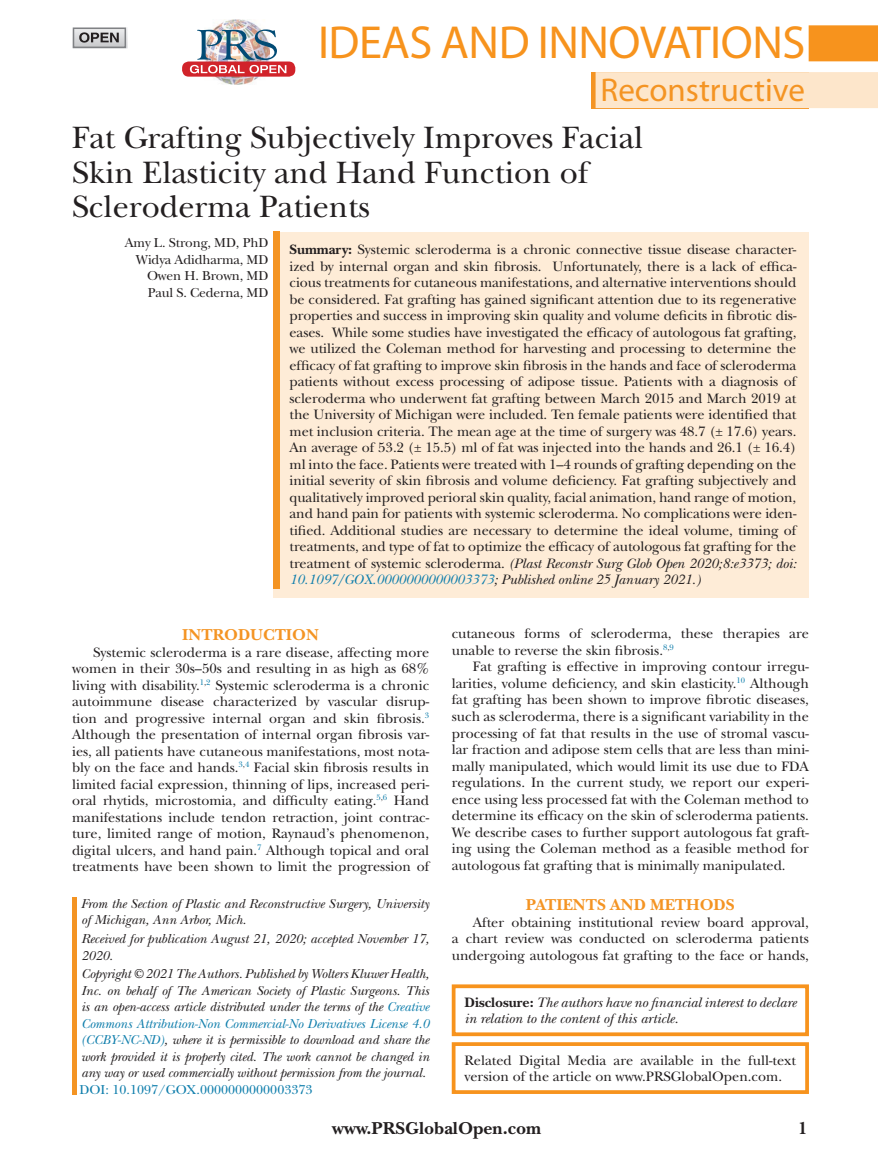
<style>
.page{position:relative;width:878px;height:1175px;background:#fff}
.page>*{position:absolute;margin:0;border:0;box-sizing:border-box;transform-origin:0 0}
.t1{font:46.5px "Myriad Pro";letter-spacing:-.01em;color:#f7931d}
.t2{font:33px "Myriad Pro";color:#f49423}
.t3{font:32.25px/34.5px "New Baskerville Std";color:#231f20}
.t4{font:700 18px "New Baskerville Std";color:#231f20}
.t5{font:700 16.5px "New Baskerville Std";color:#f49423}
.t6{font:14.25px/16.5px "New Baskerville Std";color:#231f20;text-align:justify}
.t7{font:italic 14.25px/16.5px "New Baskerville Std";color:#231f20}
.t8{font:italic 13.5px/16.5px "New Baskerville Std";color:#231f20}
.t9{font:13.5px/16.5px "New Baskerville Std";letter-spacing:-.01em;color:#231f20;text-align:right}
.t10{font:13.5px "New Baskerville Std";color:#0f7eac}
.s1{font-weight:700}
.s2{font-style:italic}
.s3{font-style:italic;color:#0f7eac}
.s4{color:#0f7eac}
.s5{font-weight:700;font-style:normal}
</style>
<div class="page">
<img style="left:72px;top:27px;width:55px;height:22px">
<div style="left:73px;top:28px;width:53px;height:20px;border:2px solid #808285"></div>
<svg style="left:79px;top:32px;width:40px;height:11px"></svg>
<div style="left:452px;top:1042px;width:356px;height:52px;border:4px solid #f7931d"></div>
<div style="left:452px;top:984px;width:356px;height:52px;border:4px solid #f7931d"></div>
<div style="left:595px;top:72px;width:283px;height:36px;background:#fde6cb"></div>
<hr style="left:72px;top:897px;width:4px;height:33px;background:#f49423">
<hr style="left:72px;top:930px;width:4px;height:35px;background:#f49423">
<hr style="left:72px;top:965px;width:4px;height:118px;background:#f49423">
<hr style="left:72px;top:1081px;width:4px;height:13px;background:#f49423">
<div style="left:274px;top:232px;width:534px;height:365px;background:#feecd7"></div>
<div style="left:274px;top:232px;width:6px;height:357px;background:#f49423"></div>
<div style="left:808px;top:25px;width:70px;height:36px;background:#f7931d"></div>
<img style="left:213px;top:20px;width:48px;height:64px">
<svg style="left:182px;top:61px;width:113px;height:16px"></svg>
<img style="left:190px;top:29px;width:96px;height:44px">
<h1 class="t1" style="left:318px;top:14px;width:489px">IDEAS AND INNOVATIONS</h1>
<h2 class="t2" style="left:600px;top:69px;width:206px">RECONSTRUCTIVE</h2>
<h3 class="t3" style="left:72px;top:121px;width:572px">Fat Grafting Subjectively Improves Facial<br>Skin Elasticity and Hand Function of<br>Scleroderma Patients</h3>
<p class="t9" style="left:125px;top:235px;width:145px">Amy L. Strong, MD, PhD<br>Widya Adidharma, MD<br>Owen H. Brown, MD<br>Paul S. Cederna, MD</p>
<p class="t6" style="left:289px;top:241px;width:508px"><span class="s1">Summary:</span> Systemic scleroderma is a chronic connective tissue disease character&shy;ized by internal organ and skin fibrosis. Unfortunately, there is a lack of effica&shy;cious treatments for cutaneous manifestations, and alternative interventions should be considered. Fat grafting has gained significant attention due to its regenerative properties and success in improving skin quality and volume deficits in fibrotic dis&shy;eases. While some studies have investigated the efficacy of autologous fat grafting, we utilized the Coleman method for harvesting and processing to determine the efficacy of fat grafting to improve skin fibrosis in the hands and face of scleroderma patients without excess processing of adipose tissue. Patients with a diagnosis of scleroderma who underwent fat grafting between March 2015 and March 2019 at the University of Michigan were included. Ten female patients were identified that met inclusion criteria. The mean age at the time of surgery was 48.7 (± 17.6) years.<br>An average of 53.2 (± 15.5) ml of fat was injected into the hands and 26.1 (± 16.4) ml into the face. Patients were treated with 1–4 rounds of grafting depending on the initial severity of skin fibrosis and volume deficiency. Fat grafting subjectively and qualitatively improved perioral skin quality, facial animation, hand range of motion, and hand pain for patients with systemic scleroderma. No complications were iden&shy;tified. Additional studies are necessary to determine the ideal volume, timing of treatments, and type of fat to optimize the efficacy of autologous fat grafting for the treatment of systemic scleroderma. <span class="s2">(Plast Reconstr Surg Glob Open 2020;8:e3373; doi:<br></span><span class="s3">10.1097/GOX.0000000000003373</span><span class="s2">; Published online 25 January 2021.)</span></p>
<p class="t5" style="left:182px;top:625px;width:138px">INTRODUCTION</p>
<p class="t6" style="left:72px;top:643px;width:359px;text-indent:21px">Systemic scleroderma is a rare disease, affecting more women in their 30s–50s and resulting in as high as 68% living with disability.<sup>1</sup><sup>,</sup><sup>2</sup> Systemic scleroderma is a chronic autoimmune disease characterized by vascular disrup&shy;tion and progressive internal organ and skin fibrosis.<sup>3<br></sup>Although the presentation of internal organ fibrosis var&shy;ies, all patients have cutaneous manifestations, most nota&shy;bly on the face and hands.<sup>3</sup><sup>,</sup><sup>4</sup> Facial skin fibrosis results in limited facial expression, thinning of lips, increased peri&shy;oral rhytids, microstomia, and difficulty eating.<sup>5</sup><sup>,</sup><sup>6</sup> Hand manifestations include tendon retraction, joint contrac&shy;ture, limited range of motion, Raynaud’s phenomenon, digital ulcers, and hand pain.<sup>7</sup> Although topical and oral treatments have been shown to limit the progression of</p>
<p class="t8" style="left:81px;top:895px;width:350px">From the Section of Plastic and Reconstructive Surgery, University of Michigan, Ann Arbor, Mich.</p>
<p class="t8" style="left:81px;top:930px;width:350px">Received for publication August 21, 2020; accepted November 17,<br>2020.</p>
<p class="t8" style="left:81px;top:965px;width:350px;text-align:justify">Copyright © 2021 The Authors. Published by Wolters Kluwer Health, Inc. on behalf of The American Society of Plastic Surgeons. This is an open-access article distributed under the terms of the <span class="s4">Creative Commons Attribution-Non Commercial-No Derivatives License 4.0 (CCBY-NC-ND)</span>, where it is permissible to download and share the work provided it is properly cited. The work cannot be changed in any way or used commercially without permission from the journal.</p>
<p class="t10" style="left:80px;top:1081px;width:234px">DOI: 10.1097/GOX.0000000000003373</p>
<p class="t6" style="left:452px;top:625px;width:358px">cutaneous forms of scleroderma, these therapies are unable to reverse the skin fibrosis.<sup>8</sup><sup>,</sup><sup>9</sup></p>
<p class="t6" style="left:451px;top:658px;width:359px;text-indent:21px">Fat grafting is effective in improving contour irregu&shy;larities, volume deficiency, and skin elasticity.<sup>10</sup> Although fat grafting has been shown to improve fibrotic diseases, such as scleroderma, there is a significant variability in the processing of fat that results in the use of stromal vascu&shy;lar fraction and adipose stem cells that are less than mini&shy;mally manipulated, which would limit its use due to FDA regulations. In the current study, we report our experi&shy;ence using less processed fat with the Coleman method to determine its efficacy on the skin of scleroderma patients.<br>We describe cases to further support autologous fat graft&shy;ing using the Coleman method as a feasible method for autologous fat grafting that is minimally manipulated.</p>
<p class="t5" style="left:526px;top:895px;width:210px">PATIENTS AND METHODS</p>
<p class="t6" style="left:451px;top:913px;width:359px;text-indent:21px">After obtaining institutional review board approval, a chart review was conducted on scleroderma patients undergoing autologous fat grafting to the face or hands,</p>
<p class="t7" style="left:464px;top:994px;width:333px"><span class="s5">Disclosure:</span> The authors have no financial interest to declare in relation to the content of this article.</p>
<p class="t6" style="left:464px;top:1051px;width:333px">Related Digital Media are available in the full-text version of the article on www.PRSGlobalOpen.com.</p>
<p class="t4" style="left:332px;top:1118px;width:210px">www.PRSGlobalOpen.com</p>
<p class="t4" style="left:798px;top:1118px;width:11px">1</p>
</div>
